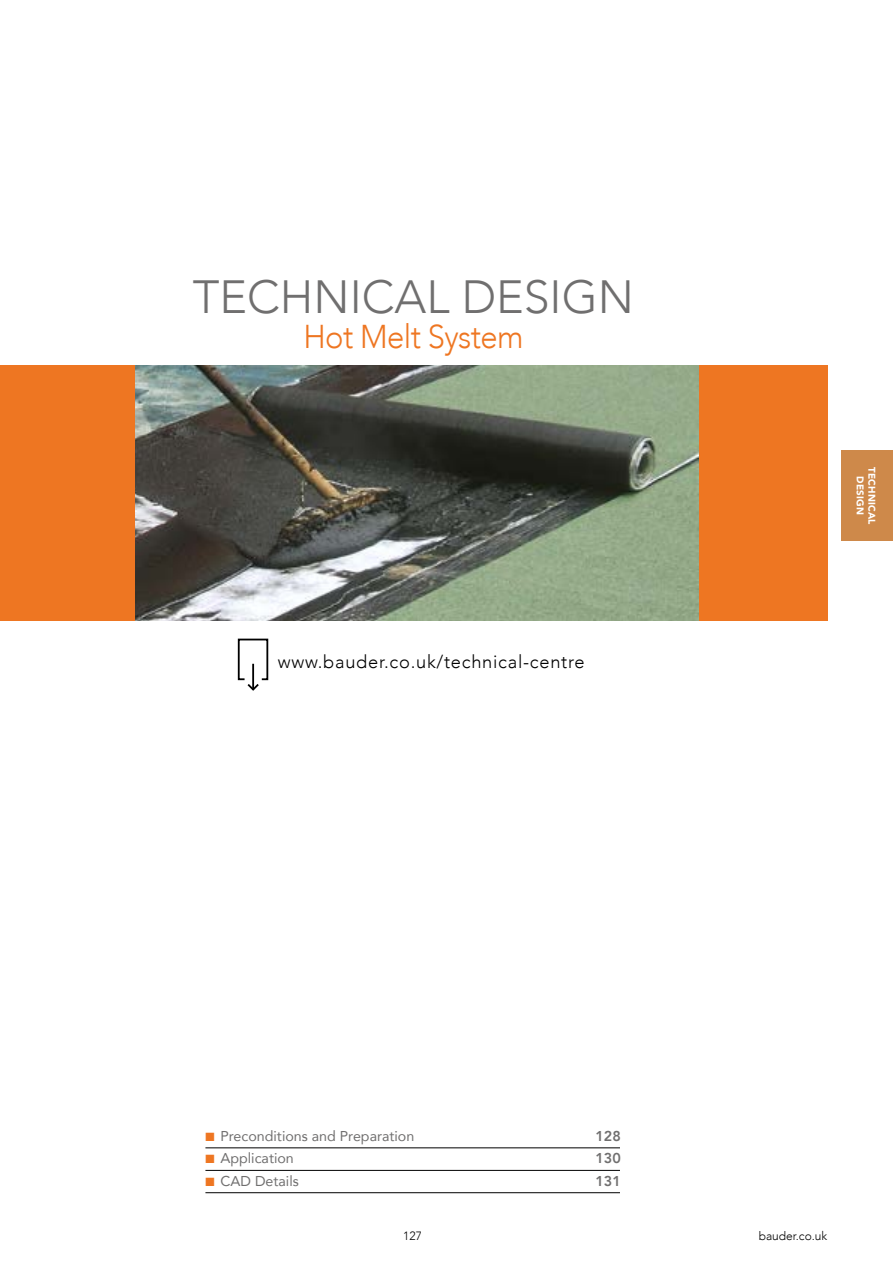
<style>
.page{position:relative;width:893px;height:1263px;background:#fff}
.page>*{position:absolute;margin:0;border:0;box-sizing:border-box;transform-origin:0 0}
.t1{font:300 46.5px "Avenir";color:#706f6f}
.t2{font:300 33px "Avenir";letter-spacing:-.02em;color:#ee7622;scale:.94 1}
.t3{font:300 18.3px "Avenir";letter-spacing:.04em;color:#000}
.t4{font:14.25px "Avenir";color:#706f6f}
.t5{font:800 14.25px "Avenir";color:#706f6f}
.t6{font:300 12px "Avenir";color:#000}
.t7{font:900 9.75px/11.7px "Avenir";letter-spacing:.02em;color:#fff;text-align:center}
.s1{color:#ee7622}
</style>
<div class="page">
<img style="left:135px;top:365px;width:564px;height:255px">
<hr style="left:205px;top:1147px;width:415px;height:1px;background:#000">
<hr style="left:205px;top:1170px;width:415px;height:1px;background:#000">
<hr style="left:205px;top:1192px;width:415px;height:1px;background:#000">
<div style="left:0;top:365px;width:135px;height:255px;background:#ee7622"></div>
<div style="left:699px;top:365px;width:128px;height:255px;background:#ee7622"></div>
<svg style="left:237px;top:638px;width:32px;height:53px"></svg>
<div style="left:842px;top:450px;width:51px;height:91px;background:#ce894a"></div>
<h1 class="t1" style="left:193px;top:269px;width:443px">TECHNICAL DESIGN</h1>
<h2 class="t2" style="left:304px;top:317px;width:236px">Hot Melt System</h2>
<p class="t3" style="left:278px;top:651px;width:308px">www.bauder.co.uk/technical-centre</p>
<p class="t7" style="left:878px;top:467px;width:59px;rotate:90deg">TECHNICAL<br>DESIGN</p>
<p class="t4" style="left:205px;top:1124px;width:210px"><span class="s1">■</span> Preconditions and Preparation</p>
<p class="t5" style="left:595px;top:1125px;width:27px">128</p>
<p class="t4" style="left:205px;top:1147px;width:90px"><span class="s1">■</span> Application</p>
<p class="t5" style="left:595px;top:1147px;width:27px">130</p>
<p class="t4" style="left:205px;top:1169px;width:95px"><span class="s1">■</span> CAD Details</p>
<p class="t5" style="left:595px;top:1170px;width:27px">131</p>
<p class="t6" style="left:403px;top:1229px;width:20px">127</p>
<p class="t6" style="left:759px;top:1229px;width:70px">bauder.co.uk</p>
</div>
